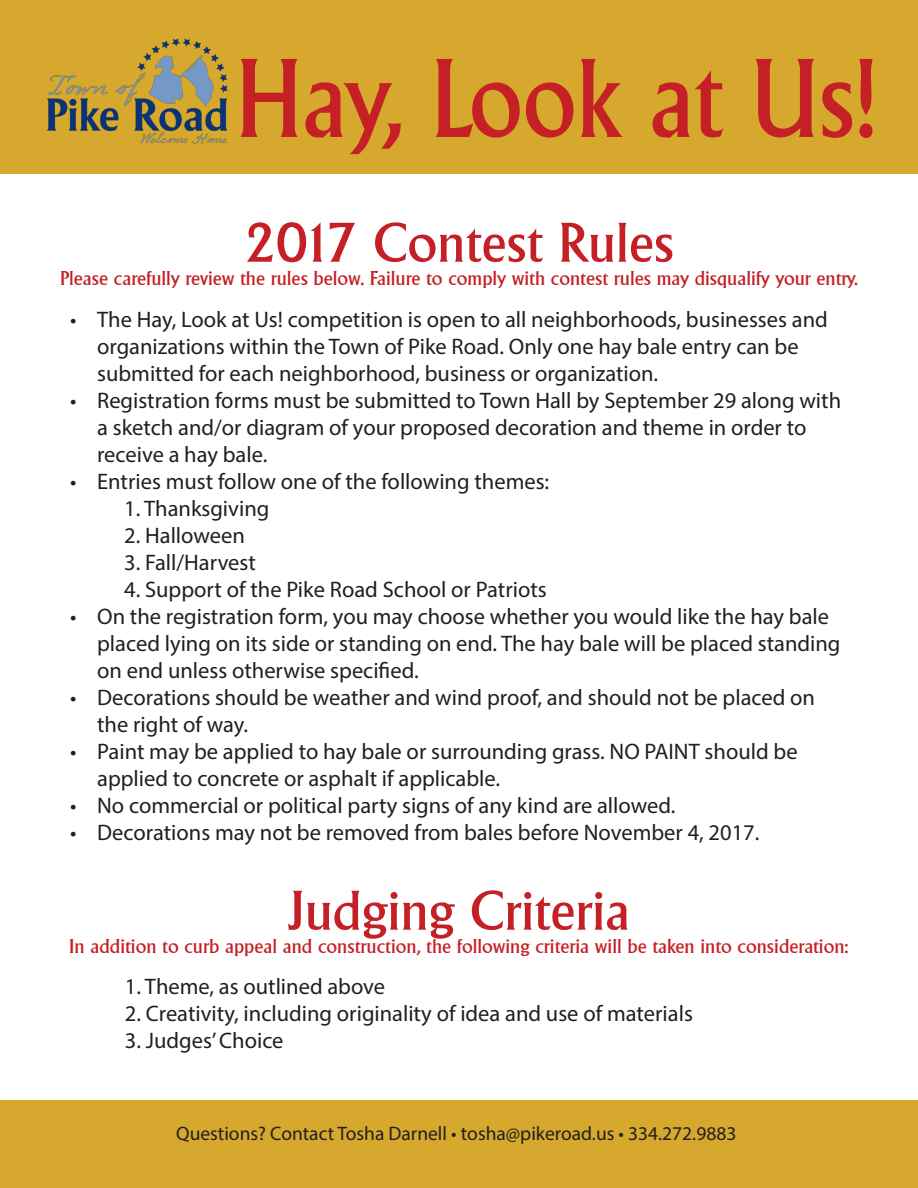
<style>
.page{position:relative;width:918px;height:1188px;background:#fff}
.page>*{position:absolute;margin:0;border:0;box-sizing:border-box;transform-origin:0 0}
.t1{font:500 108.3px "Adelon";color:#c42026;scale:.9 1}
.t2{font:500 54px "Adelon";color:#c42026}
.t3{font:22.5px/27px "Myriad Pro";color:#231f20}
.t4{font:500 19.5px "Adelon";color:#c42026}
.t5{font:19.5px "Myriad Pro";color:#231f20}
</style>
<div class="page">
<div style="left:0;top:0;width:918px;height:174px;background:#d6a82d"></div>
<div style="left:0;top:1101px;width:918px;height:87px;background:#d6a82d"></div>
<img style="left:47px;top:38px;width:181px;height:106px">
<p class="t1" style="left:236px;top:35px;width:714px">Hay, Look at Us!</p>
<p class="t2" style="left:244px;top:211px;width:432px">2017 Contest Rules</p>
<p class="t4" style="left:60px;top:267px;width:799px">Please carefully review the rules below. Failure to comply with contest rules may disqualify your entry.</p>
<p class="t3" style="left:97px;top:306px;width:732px;text-indent:-27px">• The Hay, Look at Us! competition is open to all neighborhoods, businesses and organizations within the Town of Pike Road. Only one hay bale entry can be submitted for each neighborhood, business or organization.</p>
<p class="t3" style="left:97px;top:387px;width:745px;text-indent:-27px">• Registration forms must be submitted to Town Hall by September 29 along with a sketch and/or diagram of your proposed decoration and theme in order to receive a hay bale.</p>
<p class="t3" style="left:70px;top:468px;width:481px">• Entries must follow one of the following themes:</p>
<p class="t3" style="left:124px;top:495px;width:147px">1. Thanksgiving</p>
<p class="t3" style="left:124px;top:522px;width:122px">2. Halloween</p>
<p class="t3" style="left:124px;top:549px;width:133px">3. Fall/Harvest</p>
<p class="t3" style="left:124px;top:576px;width:424px">4. Support of the Pike Road School or Patriots</p>
<p class="t3" style="left:97px;top:603px;width:745px;text-indent:-27px">• On the registration form, you may choose whether you would like the hay bale placed lying on its side or standing on end. The hay bale will be placed standing on end unless otherwise specified.</p>
<p class="t3" style="left:97px;top:684px;width:719px;text-indent:-27px">• Decorations should be weather and wind proof, and should not be placed on the right of way.</p>
<p class="t3" style="left:97px;top:738px;width:702px;text-indent:-27px">• Paint may be applied to hay bale or surrounding grass. NO PAINT should be applied to concrete or asphalt if applicable.</p>
<p class="t3" style="left:70px;top:792px;width:607px">• No commercial or political party signs of any kind are allowed.</p>
<p class="t3" style="left:70px;top:819px;width:691px">• Decorations may not be removed from bales before November 4, 2017.</p>
<p class="t2" style="left:288px;top:879px;width:344px">Judging Criteria</p>
<p class="t4" style="left:69px;top:935px;width:781px">In addition to curb appeal and construction, the following criteria will be taken into consideration:</p>
<p class="t3" style="left:125px;top:972px;width:262px">1. Theme, as outlined above</p>
<p class="t3" style="left:125px;top:999px;width:569px">2. Creativity, including originality of idea and use of materials</p>
<p class="t3" style="left:125px;top:1026px;width:160px">3. Judges’ Choice</p>
<p class="t5" style="left:176px;top:1122px;width:562px">Questions? Contact Tosha Darnell • tosha@pikeroad.us • 334.272.9883</p>
</div>
